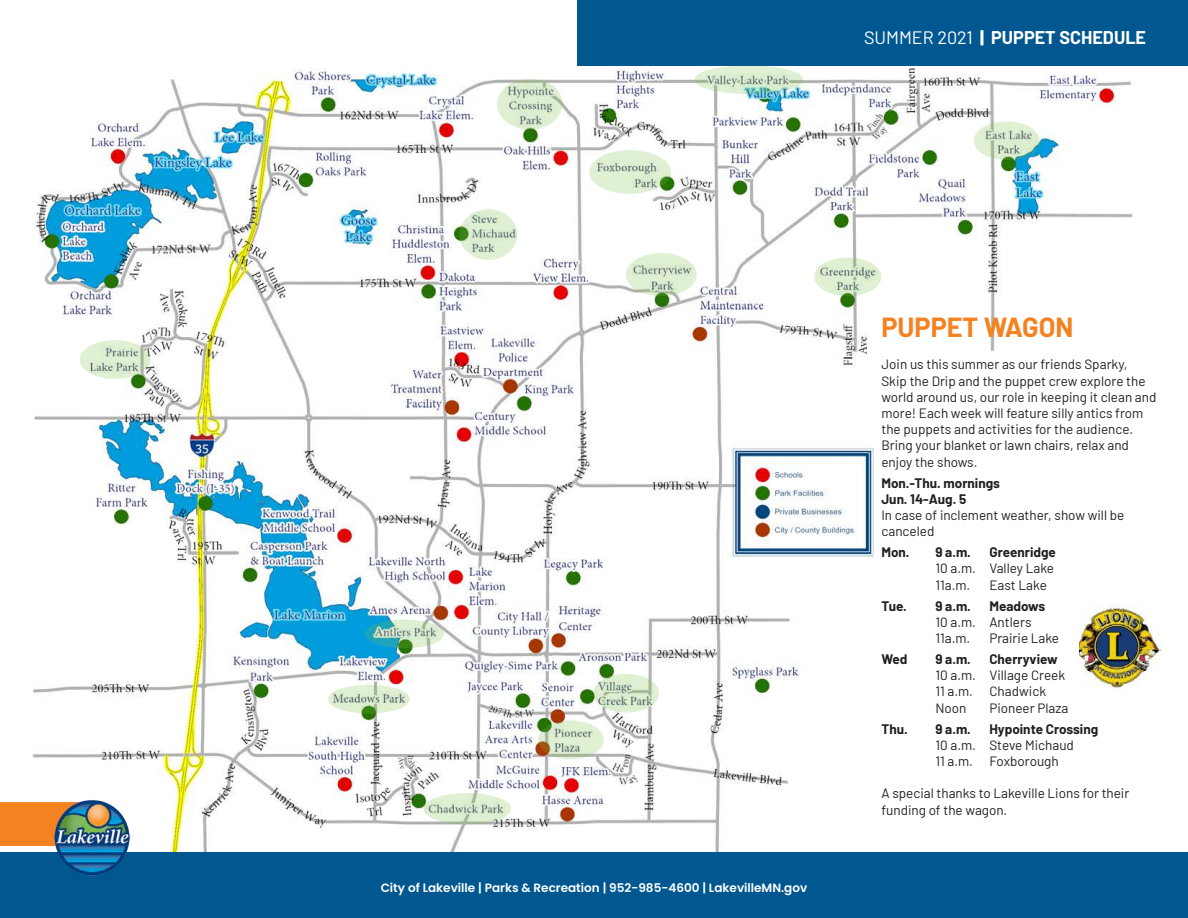
<style>
.page{position:relative;width:1188px;height:918px;background:#fff}
.page>*{position:absolute;margin:0;border:0;box-sizing:border-box;transform-origin:0 0}
.Catagory_Headers{font:700 27px "Barlow";color:#f58220}
.Header_Right_Page{font:700 18px "Barlow";color:#fff}
.Program_Description{font:13.5px/16.2px "Barlow";color:#231f20}
.Program_Description-2{font:700 13.5px "Barlow";color:#231f20}
.t1{font:600 12px "Poppins";color:#fff}
.s1{font-weight:400}
.s2{font-weight:800}
</style>
<div class="page">
<img style="left:0;top:40px;width:1188px;height:813px">
<img style="left:1079px;top:605px;width:81px;height:86px">
<svg style="left:816px;top:259px;width:64px;height:36px;fill:#ddeed1"></svg>
<div style="left:814px;top:258px;width:67px;height:38px;border:3px solid #79c142;border-radius:50%"></div>
<svg style="left:696px;top:67px;width:106px;height:25px;fill:#daedd0"></svg>
<div style="left:694px;top:65px;width:109px;height:29px;border:3px solid #79c142;border-radius:50%"></div>
<svg style="left:975px;top:123px;width:63px;height:36px;fill:#daecd0"></svg>
<div style="left:974px;top:121px;width:65px;height:39px;border:3px solid #79c142;border-radius:50%"></div>
<svg style="left:81px;top:342px;width:68px;height:35px;fill:#dcedd0"></svg>
<div style="left:80px;top:340px;width:71px;height:39px;border:3px solid #79c142;border-radius:50%"></div>
<svg style="left:540px;top:722px;width:62px;height:36px;fill:#dbedd0"></svg>
<div style="left:538px;top:721px;width:66px;height:38px;border:3px solid #79c142;border-radius:50%"></div>
<svg style="left:425px;top:795px;width:85px;height:28px;fill:#ddedd0"></svg>
<div style="left:424px;top:793px;width:87px;height:31px;border:3px solid #79c142;border-radius:50%"></div>
<svg style="left:367px;top:621px;width:75px;height:26px"></svg>
<div style="left:365px;top:620px;width:79px;height:28px;border:3px solid #79c142;border-radius:50%"></div>
<svg style="left:595px;top:675px;width:63px;height:36px;fill:#d8e9cd"></svg>
<div style="left:593px;top:674px;width:66px;height:39px;border:3px solid #79c142;border-radius:50%"></div>
<svg style="left:627px;top:255px;width:68px;height:40px;fill:#deeed1"></svg>
<div style="left:626px;top:253px;width:71px;height:43px;border:3px solid #79c142;border-radius:50%"></div>
<svg style="left:330px;top:686px;width:78px;height:26px"></svg>
<div style="left:328px;top:685px;width:82px;height:28px;border:3px solid #79c142;border-radius:50%"></div>
<svg style="left:498px;top:80px;width:63px;height:48px;fill:#dbecd0"></svg>
<div style="left:497px;top:79px;width:66px;height:51px;border:3px solid #79c142;border-radius:50%"></div>
<svg style="left:461px;top:211px;width:55px;height:48px;fill:#dbedd0"></svg>
<div style="left:459px;top:209px;width:58px;height:51px;border:3px solid #79c142;border-radius:50%"></div>
<svg style="left:591px;top:152px;width:78px;height:40px;fill:#dff0d3"></svg>
<div style="left:589px;top:150px;width:82px;height:44px;border:3px solid #79c142;border-radius:50%"></div>
<div style="left:0;top:853px;width:1188px;height:65px;background:#015891"></div>
<div style="left:0;top:802px;width:49px;height:44px;background:#f58220"></div>
<img style="left:49px;top:796px;width:87px;height:80px">
<div style="left:578px;top:0;width:610px;height:66px;background:#015891"></div>
<p class="Header_Right_Page" style="left:864px;top:24px;width:284px"><span class="s1">SUMMER 2021</span> <span class="s2">|</span> PUPPET SCHEDULE</p>
<p class="t1" style="left:381px;top:880px;width:428px">City of Lakeville | Parks &amp; Recreation | 952-985-4600 | LakevilleMN.gov</p>
<p class="Catagory_Headers" style="left:881px;top:307px;width:194px">PUPPET WAGON</p>
<p class="Program_Description" style="left:881px;top:355px;width:276px">Join us this summer as our friends Sparky, Skip the Drip and the puppet crew explore the world around us, our role in keeping it clean and more! Each week will feature silly antics from the puppets and activities for the audience.<br>Bring your blanket or lawn chairs, relax and enjoy the shows.</p>
<p class="Program_Description-2" style="left:881px;top:473px;width:120px">Mon.-Thu. mornings</p>
<p class="Program_Description-2" style="left:881px;top:489px;width:86px">Jun. 14-Aug. 5</p>
<p class="Program_Description" style="left:881px;top:506px;width:244px">In case of inclement weather, show will be canceled</p>
<p class="Program_Description-2" style="left:881px;top:542px;width:30px">Mon.</p>
<p class="Program_Description-2" style="left:935px;top:542px;width:37px">9 a.m.</p>
<p class="Program_Description-2" style="left:989px;top:542px;width:68px">Greenridge</p>
<p class="Program_Description" style="left:935px;top:559px;width:120px">10 a.m. Valley Lake</p>
<p class="Program_Description" style="left:935px;top:576px;width:36px">11a.m.</p>
<p class="Program_Description" style="left:989px;top:576px;width:59px">East Lake</p>
<p class="Program_Description-2" style="left:881px;top:596px;width:27px">Tue.</p>
<p class="Program_Description-2" style="left:935px;top:596px;width:37px">9 a.m.</p>
<p class="Program_Description-2" style="left:989px;top:596px;width:57px">Meadows</p>
<p class="Program_Description" style="left:935px;top:613px;width:98px">10 a.m. Antlers</p>
<p class="Program_Description" style="left:935px;top:629px;width:36px">11a.m.</p>
<p class="Program_Description" style="left:989px;top:629px;width:71px">Prairie Lake</p>
<p class="Program_Description-2" style="left:881px;top:649px;width:28px">Wed</p>
<p class="Program_Description-2" style="left:935px;top:649px;width:37px">9 a.m.</p>
<p class="Program_Description-2" style="left:989px;top:649px;width:70px">Cherryview</p>
<p class="Program_Description" style="left:935px;top:666px;width:131px">10 a.m. Village Creek</p>
<p class="Program_Description" style="left:935px;top:682px;width:112px">11 a.m. Chadwick</p>
<p class="Program_Description" style="left:935px;top:699px;width:33px">Noon</p>
<p class="Program_Description" style="left:989px;top:699px;width:80px">Pioneer Plaza</p>
<p class="Program_Description-2" style="left:881px;top:719px;width:28px">Thu.</p>
<p class="Program_Description-2" style="left:935px;top:719px;width:37px">9 a.m.</p>
<p class="Program_Description-2" style="left:989px;top:719px;width:110px">Hypointe Crossing</p>
<p class="Program_Description" style="left:935px;top:736px;width:140px">10 a.m. Steve Michaud</p>
<p class="Program_Description" style="left:935px;top:752px;width:125px">11 a.m. Foxborough</p>
<p class="Program_Description" style="left:881px;top:784px;width:249px">A special thanks to Lakeville Lions for their funding of the wagon.</p>
</div>
